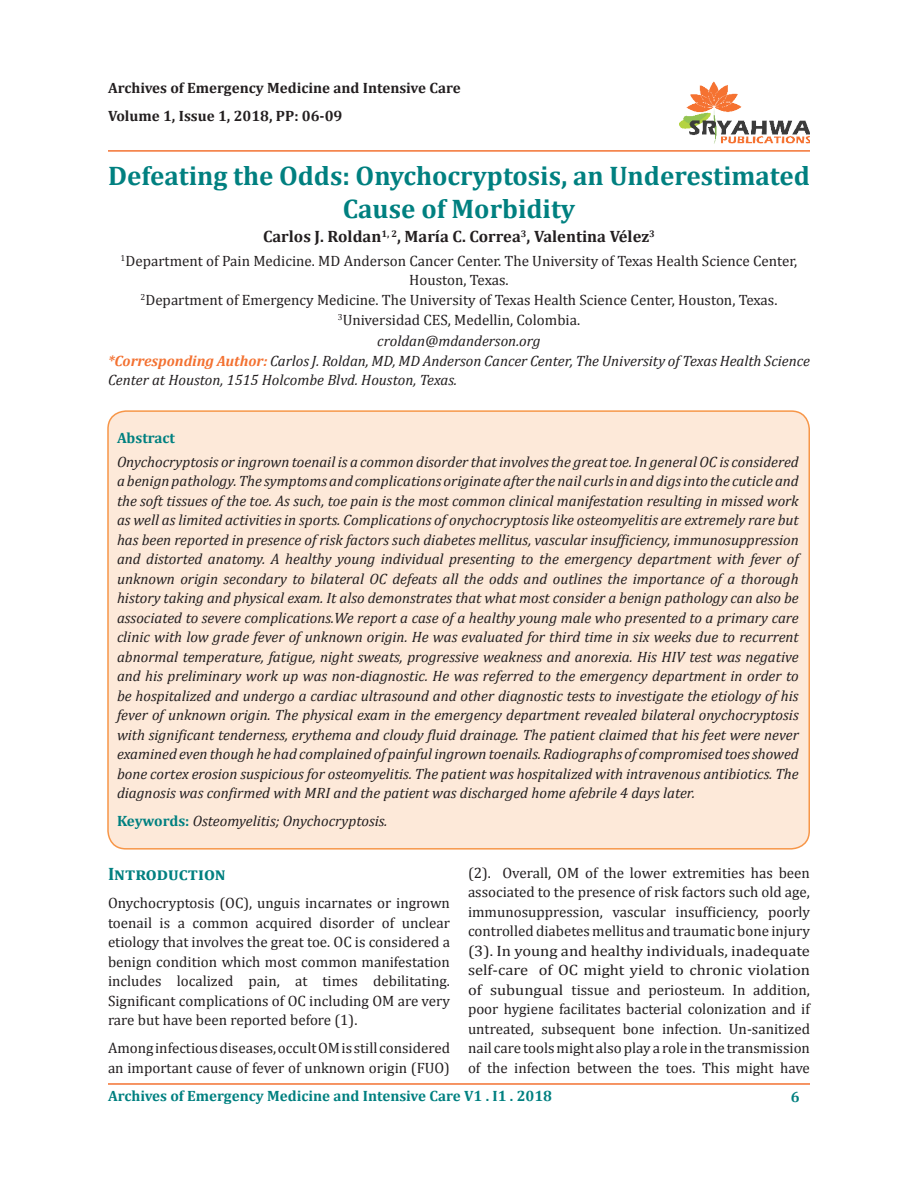
<style>
.page{position:relative;width:918px;height:1188px;background:#fff}
.page>*{position:absolute;margin:0;border:0;box-sizing:border-box;transform-origin:0 0}
.t1{font:700 27px/33px "Cambria";color:#008080;text-align:center}
.t2{font:700 18px "Cambria";color:#008080}
.Body_Text{font:700 16.5px "Cambria";color:#231f20}
.Body_Text-2{font:italic 15px/19.5px "Cambria";color:#231f20}
.Body_Text-3{font:15px/19.5px "Cambria";color:#231f20;text-align:justify}
.t3{font:700 15px "Cambria";color:#231f20}
.t4{font:700 15px "Cambria";color:#008080}
.s1{font-weight:700;color:#f37131}
.s2{font-weight:700;font-style:normal;color:#008080}
</style>
<div class="page">
<hr style="left:108px;top:1083px;width:702px;height:2px;background:#f37232">
<hr style="left:108px;top:150px;width:702px;height:2px;background:#f37232">
<img style="left:680px;top:81px;width:130px;height:62px">
<div style="left:108px;top:411px;width:701px;height:438px;background:#fde9d9;border-radius:18px"></div>
<div style="left:107px;top:410px;width:703px;height:440px;border:2px solid #f79648;border-radius:18px"></div>
<p class="t3" style="left:108px;top:77px;width:354px">Archives of Emergency Medicine and Intensive Care</p>
<p class="t3" style="left:108px;top:106px;width:236px">Volume 1, Issue 1, 2018, PP: 06-09</p>
<p class="t1" style="left:108px;top:158px;width:703px">Defeating the Odds: Onychocryptosis, an Underestimated<br>Cause of Morbidity</p>
<p class="Body_Text" style="left:263px;top:225px;width:393px">Carlos J. Roldan<sup>1,</sup> <sup>2</sup>, María C. Correa<sup>3</sup>, Valentina Vélez<sup>3</sup></p>
<p class="Body_Text-3" style="left:121px;top:251px;width:678px;text-align:center"><sup>1</sup>Department of Pain Medicine. MD Anderson Cancer Center. The University of Texas Health Science Center,<br>Houston, Texas.</p>
<p class="Body_Text-3" style="left:141px;top:290px;width:638px"><sup>2</sup>Department of Emergency Medicine. The University of Texas Health Science Center, Houston, Texas.</p>
<p class="Body_Text-3" style="left:338px;top:310px;width:244px"><sup>3</sup>Universidad CES, Medellin, Colombia.</p>
<p class="Body_Text-2" style="left:377px;top:331px;width:165px">croldan@mdanderson.org</p>
<p class="Body_Text-2" style="left:108px;top:350px;width:704px"><span class="s1">*Corresponding Author:</span> Carlos J. Roldan, MD, MD Anderson Cancer Center, The University of Texas Health Science<br>Center at Houston, 1515 Holcombe Blvd. Houston, Texas.</p>
<p class="t4" style="left:117px;top:427px;width:60px">Abstract</p>
<p class="Body_Text-2" style="left:117px;top:451px;width:683px;text-align:justify">Onychocryptosis or ingrown toenail is a common disorder that involves the great toe. In general OC is considered a benign pathology. The symptoms and complications originate after the nail curls in and digs into the cuticle and the soft tissues of the toe. As such, toe pain is the most common clinical manifestation resulting in missed work as well as limited activities in sports. Complications of onychocryptosis like osteomyelitis are extremely rare but has been reported in presence of risk factors such diabetes mellitus, vascular insufficiency, immunosuppression and distorted anatomy. A healthy young individual presenting to the emergency department with fever of unknown origin secondary to bilateral OC defeats all the odds and outlines the importance of a thorough history taking and physical exam. It also demonstrates that what most consider a benign pathology can also be associated to severe complications.We report a case of a healthy young male who presented to a primary care clinic with low grade fever of unknown origin. He was evaluated for third time in six weeks due to recurrent abnormal temperature, fatigue, night sweats, progressive weakness and anorexia. His HIV test was negative and his preliminary work up was non-diagnostic. He was referred to the emergency department in order to be hospitalized and undergo a cardiac ultrasound and other diagnostic tests to investigate the etiology of his fever of unknown origin. The physical exam in the emergency department revealed bilateral onychocryptosis with significant tenderness, erythema and cloudy fluid drainage. The patient claimed that his feet were never examined even though he had complained of painful ingrown toenails. Radiographs of compromised toes showed bone cortex erosion suspicious for osteomyelitis. The patient was hospitalized with intravenous antibiotics. The diagnosis was confirmed with MRI and the patient was discharged home afebrile 4 days later.</p>
<p class="Body_Text-2" style="left:117px;top:811px;width:272px"><span class="s2">Keywords:</span> Osteomyelitis; Onychocryptosis.</p>
<p class="t2" style="left:108px;top:861px;width:119px">Introduction</p>
<p class="Body_Text-3" style="left:108px;top:893px;width:344px">Onychocryptosis (OC), unguis incarnates or ingrown toenail is a common acquired disorder of unclear etiology that involves the great toe. OC is considered a benign condition which most common manifestation includes localized pain, at times debilitating.<br>Significant complications of OC including OM are very rare but have been reported before (1).</p>
<p class="Body_Text-3" style="left:108px;top:1039px;width:344px">Among infectious diseases, occult OM is still considered an important cause of fever of unknown origin (FUO)</p>
<p class="Body_Text-3" style="left:468px;top:863px;width:344px">(2). Overall, OM of the lower extremities has been associated to the presence of risk factors such old age, immunosuppression, vascular insufficiency, poorly controlled diabetes mellitus and traumatic bone injury (3). In young and healthy individuals, inadequate self-care of OC might yield to chronic violation of subungual tissue and periosteum. In addition, poor hygiene facilitates bacterial colonization and if untreated, subsequent bone infection. Un-sanitized nail care tools might also play a role in the transmission of the infection between the toes. This might have</p>
<p class="t4" style="left:108px;top:1086px;width:446px">Archives of Emergency Medicine and Intensive Care V1 . I1 . 2018</p>
<p class="t4" style="left:791px;top:1087px;width:10px">6</p>
</div>
